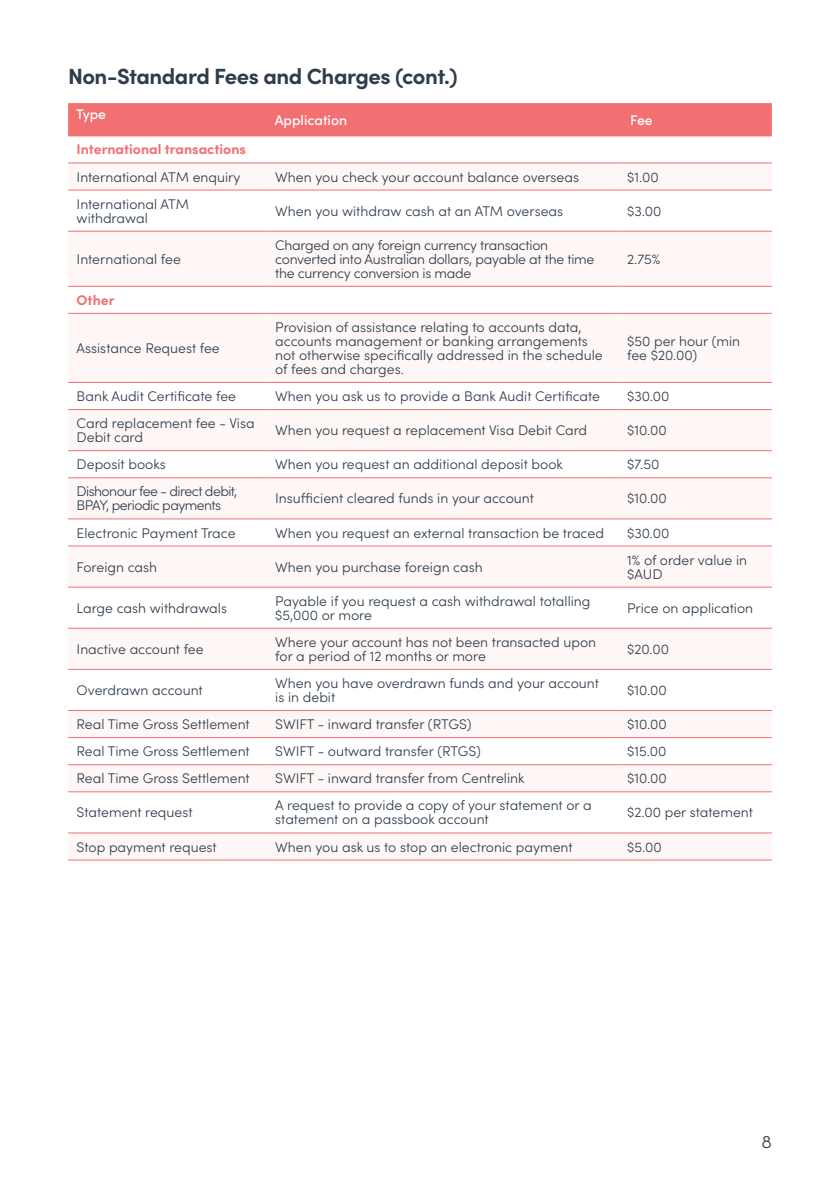
<style>
.page{position:relative;width:840px;height:1191px;background:#fff}
.page>*{position:absolute;margin:0;border:0;box-sizing:border-box;transform-origin:0 0}
.Heading_-_Ocean_Slate{font:700 22px "Sofia Pro";letter-spacing:-.02em;color:#2e3c4c}
.Body{font:300 18px "Sofia Pro";color:#2e3c4c}
.Table_Copy{font:300 14px/14px "Sofia Pro";color:#2e3c4c}
.Table_Copy-2{font:300 14px/14px "Sofia Pro";letter-spacing:-.02em;color:#2e3c4c}
.Table_Copy-3{font:300 14px/14px "Sofia Pro";letter-spacing:-.04em;color:#2e3c4c}
.Table_Copy-4{font:700 14px "Sofia Pro";color:#f26f72}
.Table_Copy-5{font:500 14px "Sofia Pro";color:#fff}
</style>
<div class="page">
<div style="left:68px;top:103px;width:703px;height:32px;background:#f26f72"></div>
<svg style="left:68px;top:163px;width:703px;height:671px;fill:#fef7f5"></svg>
<hr style="left:68px;top:135px;width:198px;height:1px;background:#f26f72">
<hr style="left:266px;top:135px;width:352px;height:1px;background:#f26f72">
<hr style="left:618px;top:135px;width:153px;height:1px;background:#f26f72">
<hr style="left:68px;top:162px;width:198px;height:1px;background:#f26f72">
<hr style="left:266px;top:162px;width:352px;height:1px;background:#f26f72">
<hr style="left:618px;top:162px;width:153px;height:1px;background:#f26f72">
<hr style="left:68px;top:189px;width:198px;height:1px;background:#f26f72">
<hr style="left:266px;top:189px;width:352px;height:1px;background:#f26f72">
<hr style="left:618px;top:189px;width:153px;height:1px;background:#f26f72">
<hr style="left:68px;top:231px;width:198px;height:1px;background:#f26f72">
<hr style="left:266px;top:231px;width:352px;height:1px;background:#f26f72">
<hr style="left:618px;top:231px;width:153px;height:1px;background:#f26f72">
<hr style="left:68px;top:286px;width:198px;height:1px;background:#f26f72">
<hr style="left:266px;top:286px;width:352px;height:1px;background:#f26f72">
<hr style="left:618px;top:286px;width:153px;height:1px;background:#f26f72">
<hr style="left:68px;top:313px;width:198px;height:1px;background:#f26f72">
<hr style="left:266px;top:313px;width:352px;height:1px;background:#f26f72">
<hr style="left:618px;top:313px;width:153px;height:1px;background:#f26f72">
<hr style="left:68px;top:382px;width:198px;height:1px;background:#f26f72">
<hr style="left:266px;top:382px;width:352px;height:1px;background:#f26f72">
<hr style="left:618px;top:382px;width:153px;height:1px;background:#f26f72">
<hr style="left:68px;top:409px;width:198px;height:1px;background:#f26f72">
<hr style="left:266px;top:409px;width:352px;height:1px;background:#f26f72">
<hr style="left:618px;top:409px;width:153px;height:1px;background:#f26f72">
<hr style="left:68px;top:450px;width:198px;height:1px;background:#f26f72">
<hr style="left:266px;top:450px;width:352px;height:1px;background:#f26f72">
<hr style="left:618px;top:450px;width:153px;height:1px;background:#f26f72">
<hr style="left:68px;top:477px;width:198px;height:1px;background:#f26f72">
<hr style="left:266px;top:477px;width:352px;height:1px;background:#f26f72">
<hr style="left:618px;top:477px;width:153px;height:1px;background:#f26f72">
<hr style="left:68px;top:518px;width:198px;height:1px;background:#f26f72">
<hr style="left:266px;top:518px;width:352px;height:1px;background:#f26f72">
<hr style="left:618px;top:518px;width:153px;height:1px;background:#f26f72">
<hr style="left:68px;top:545px;width:198px;height:1px;background:#f26f72">
<hr style="left:266px;top:545px;width:352px;height:1px;background:#f26f72">
<hr style="left:618px;top:545px;width:153px;height:1px;background:#f26f72">
<hr style="left:68px;top:586px;width:198px;height:1px;background:#f26f72">
<hr style="left:266px;top:586px;width:352px;height:1px;background:#f26f72">
<hr style="left:618px;top:586px;width:153px;height:1px;background:#f26f72">
<hr style="left:68px;top:628px;width:198px;height:1px;background:#f26f72">
<hr style="left:266px;top:628px;width:352px;height:1px;background:#f26f72">
<hr style="left:618px;top:628px;width:153px;height:1px;background:#f26f72">
<hr style="left:68px;top:669px;width:198px;height:1px;background:#f26f72">
<hr style="left:266px;top:669px;width:352px;height:1px;background:#f26f72">
<hr style="left:618px;top:669px;width:153px;height:1px;background:#f26f72">
<hr style="left:68px;top:710px;width:198px;height:1px;background:#f26f72">
<hr style="left:266px;top:710px;width:352px;height:1px;background:#f26f72">
<hr style="left:618px;top:710px;width:153px;height:1px;background:#f26f72">
<hr style="left:68px;top:737px;width:198px;height:1px;background:#f26f72">
<hr style="left:266px;top:737px;width:352px;height:1px;background:#f26f72">
<hr style="left:618px;top:737px;width:153px;height:1px;background:#f26f72">
<hr style="left:68px;top:764px;width:198px;height:1px;background:#f26f72">
<hr style="left:266px;top:764px;width:352px;height:1px;background:#f26f72">
<hr style="left:618px;top:764px;width:153px;height:1px;background:#f26f72">
<hr style="left:68px;top:791px;width:198px;height:1px;background:#f26f72">
<hr style="left:266px;top:791px;width:352px;height:1px;background:#f26f72">
<hr style="left:618px;top:791px;width:153px;height:1px;background:#f26f72">
<hr style="left:68px;top:832px;width:198px;height:1px;background:#f26f72">
<hr style="left:266px;top:832px;width:352px;height:1px;background:#f26f72">
<hr style="left:618px;top:832px;width:153px;height:1px;background:#f26f72">
<hr style="left:68px;top:859px;width:198px;height:1px;background:#f26f72">
<hr style="left:266px;top:859px;width:352px;height:1px;background:#f26f72">
<hr style="left:618px;top:859px;width:153px;height:1px;background:#f26f72">
<p class="Heading_-_Ocean_Slate" style="left:68px;top:59px;width:391px">Non-Standard Fees and Charges (cont.)</p>
<p class="Table_Copy-5" style="left:76px;top:104px;width:32px">Type</p>
<p class="Table_Copy-5" style="left:274px;top:109px;width:74px">Application</p>
<p class="Table_Copy-5" style="left:629px;top:109px;width:24px">Fee</p>
<p class="Table_Copy-4" style="left:77px;top:139px;width:171px">International transactions</p>
<p class="Table_Copy" style="left:77px;top:169px;width:165px">International ATM enquiry</p>
<p class="Table_Copy" style="left:275px;top:169px;width:305px">When you check your account balance overseas</p>
<p class="Table_Copy" style="left:626px;top:169px;width:33px">$1.00</p>
<p class="Table_Copy" style="left:77px;top:196px;width:114px">International ATM withdrawal</p>
<p class="Table_Copy" style="left:275px;top:203px;width:289px">When you withdraw cash at an ATM overseas</p>
<p class="Table_Copy" style="left:626px;top:203px;width:36px">$3.00</p>
<p class="Table_Copy" style="left:77px;top:251px;width:106px">International fee</p>
<p class="Table_Copy-2" style="left:275px;top:237px;width:320px">Charged on any foreign currency transaction converted into Australian dollars, payable at the time the currency conversion is made</p>
<p class="Table_Copy" style="left:626px;top:251px;width:35px">2.75%</p>
<p class="Table_Copy-4" style="left:77px;top:289px;width:39px">Other</p>
<p class="Table_Copy" style="left:77px;top:340px;width:145px">Assistance Request fee</p>
<p class="Table_Copy" style="left:275px;top:319px;width:329px">Provision of assistance relating to accounts data, accounts management or banking arrangements not otherwise specifically addressed in the schedule of fees and charges.</p>
<p class="Table_Copy" style="left:626px;top:333px;width:114px">$50 per hour (min fee $20.00)</p>
<p class="Table_Copy" style="left:77px;top:388px;width:161px">Bank Audit Certificate fee</p>
<p class="Table_Copy" style="left:275px;top:388px;width:326px">When you ask us to provide a Bank Audit Certificate</p>
<p class="Table_Copy" style="left:626px;top:388px;width:44px">$30.00</p>
<p class="Table_Copy" style="left:77px;top:415px;width:179px">Card replacement fee - Visa<br>Debit card</p>
<p class="Table_Copy" style="left:275px;top:422px;width:313px">When you request a replacement Visa Debit Card</p>
<p class="Table_Copy" style="left:626px;top:422px;width:41px">$10.00</p>
<p class="Table_Copy" style="left:77px;top:456px;width:91px">Deposit books</p>
<p class="Table_Copy" style="left:275px;top:456px;width:289px">When you request an additional deposit book</p>
<p class="Table_Copy" style="left:626px;top:456px;width:34px">$7.50</p>
<p class="Table_Copy-3" style="left:77px;top:484px;width:162px">Dishonour fee - direct debit,<br>BPAY, periodic payments</p>
<p class="Table_Copy" style="left:275px;top:491px;width:260px">Insufficient cleared funds in your account</p>
<p class="Table_Copy" style="left:626px;top:491px;width:41px">$10.00</p>
<p class="Table_Copy" style="left:77px;top:525px;width:160px">Electronic Payment Trace</p>
<p class="Table_Copy" style="left:275px;top:525px;width:330px">When you request an external transaction be traced</p>
<p class="Table_Copy" style="left:626px;top:525px;width:44px">$30.00</p>
<p class="Table_Copy" style="left:77px;top:559px;width:82px">Foreign cash</p>
<p class="Table_Copy" style="left:275px;top:559px;width:209px">When you purchase foreign cash</p>
<p class="Table_Copy" style="left:626px;top:552px;width:121px">1% of order value in $AUD</p>
<p class="Table_Copy" style="left:77px;top:600px;width:152px">Large cash withdrawals</p>
<p class="Table_Copy" style="left:275px;top:593px;width:316px">Payable if you request a cash withdrawal totalling $5,000 or more</p>
<p class="Table_Copy" style="left:626px;top:600px;width:127px">Price on application</p>
<p class="Table_Copy" style="left:77px;top:641px;width:128px">Inactive account fee</p>
<p class="Table_Copy" style="left:275px;top:634px;width:322px">Where your account has not been transacted upon for a period of 12 months or more</p>
<p class="Table_Copy" style="left:626px;top:641px;width:43px">$20.00</p>
<p class="Table_Copy" style="left:77px;top:682px;width:128px">Overdrawn account</p>
<p class="Table_Copy" style="left:275px;top:675px;width:325px">When you have overdrawn funds and your account is in debit</p>
<p class="Table_Copy" style="left:626px;top:682px;width:41px">$10.00</p>
<p class="Table_Copy" style="left:77px;top:716px;width:175px">Real Time Gross Settlement</p>
<p class="Table_Copy" style="left:275px;top:716px;width:197px">SWIFT - inward transfer (RTGS)</p>
<p class="Table_Copy" style="left:626px;top:716px;width:41px">$10.00</p>
<p class="Table_Copy" style="left:77px;top:743px;width:175px">Real Time Gross Settlement</p>
<p class="Table_Copy" style="left:275px;top:743px;width:207px">SWIFT - outward transfer (RTGS)</p>
<p class="Table_Copy" style="left:626px;top:743px;width:41px">$15.00</p>
<p class="Table_Copy" style="left:77px;top:770px;width:175px">Real Time Gross Settlement</p>
<p class="Table_Copy" style="left:275px;top:770px;width:251px">SWIFT - inward transfer from Centrelink</p>
<p class="Table_Copy" style="left:626px;top:770px;width:41px">$10.00</p>
<p class="Table_Copy" style="left:77px;top:804px;width:117px">Statement request</p>
<p class="Table_Copy" style="left:275px;top:797px;width:318px">A request to provide a copy of your statement or a statement on a passbook account</p>
<p class="Table_Copy" style="left:626px;top:804px;width:127px">$2.00 per statement</p>
<p class="Table_Copy" style="left:77px;top:839px;width:142px">Stop payment request</p>
<p class="Table_Copy" style="left:275px;top:839px;width:299px">When you ask us to stop an electronic payment</p>
<p class="Table_Copy" style="left:626px;top:839px;width:36px">$5.00</p>
<p class="Body" style="left:761px;top:1128px;width:12px">8</p>
</div>
